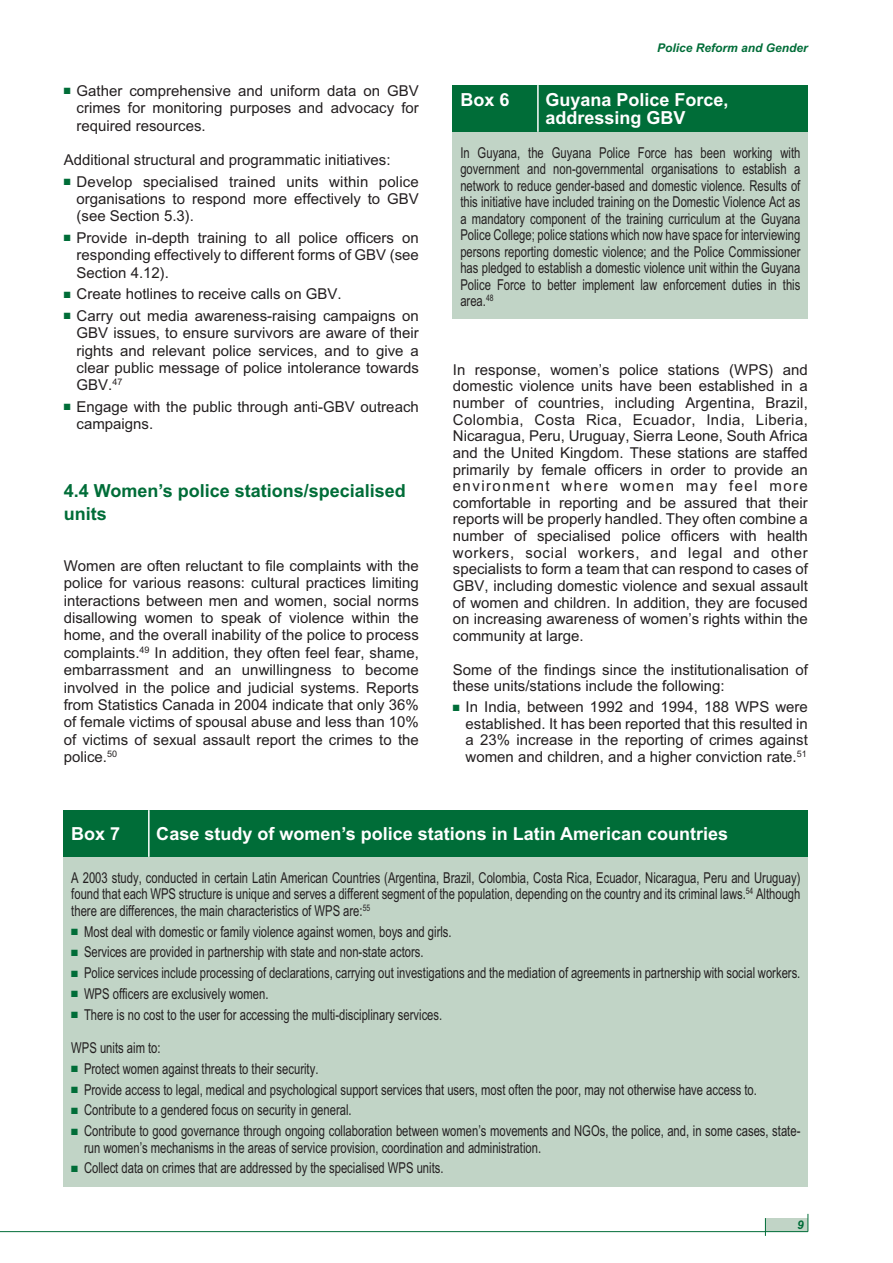
<style>
.page{position:relative;width:893px;height:1263px;background:#fff}
.page>*{position:absolute;margin:0;border:0;box-sizing:border-box;transform-origin:0 0}
.t1{font:700 18px/18px "Arial";color:#fff}
.t2{font:700 18px/22.5px "Arial";color:#006d38}
.t3{font:15px/17.4px "Arial";color:#231f20;text-align:justify}
.t4{font:15px/16.5px "Arial";color:#231f20;text-align:justify;scale:.75 1}
.t5{font:italic 700 12px "Arial";color:#006d38}
.s1{color:#006d38}
</style>
<div class="page">
<div style="left:765px;top:1218px;width:43px;height:13px;background:#c1d4c6"></div>
<hr style="left:0;top:1231px;width:808px;height:1px;background:#006d38">
<svg style="left:765px;top:1218px;width:1px;height:18px"></svg>
<svg style="left:808px;top:1214px;width:1px;height:17px"></svg>
<div style="left:453px;top:110px;width:355px;height:209px;background:#c1d4c6"></div>
<div style="left:453px;top:85px;width:355px;height:47px;background:#006d38"></div>
<hr style="left:537px;top:85px;width:2px;height:47px;background:#fff">
<div style="left:64px;top:835px;width:744px;height:351px;background:#c1d4c6"></div>
<div style="left:64px;top:810px;width:744px;height:47px;background:#006d38"></div>
<hr style="left:148px;top:810px;width:2px;height:47px;background:#fff">
<p class="t3" style="left:77px;top:82px;width:344px;text-indent:-13px"><span class="s1">■</span> Gather comprehensive and uniform data on GBV crimes for monitoring purposes and advocacy for required resources.</p>
<p class="t3" style="left:64px;top:151px;width:328px">Additional structural and programmatic initiatives:</p>
<p class="t3" style="left:77px;top:173px;width:344px;text-indent:-13px"><span class="s1">■</span> Develop specialised trained units within police organisations to respond more effectively to GBV (see Section 5.3).</p>
<p class="t3" style="left:77px;top:229px;width:344px;text-indent:-13px"><span class="s1">■</span> Provide in-depth training to all police officers on responding effectively to different forms of GBV (see Section 4.12).</p>
<p class="t3" style="left:64px;top:285px;width:279px"><span class="s1">■</span> Create hotlines to receive calls on GBV.</p>
<p class="t3" style="left:77px;top:307px;width:344px;text-indent:-13px"><span class="s1">■</span> Carry out media awareness-raising campaigns on GBV issues, to ensure survivors are aware of their rights and relevant police services, and to give a clear public message of police intolerance towards GBV.<sup>47</sup></p>
<p class="t3" style="left:77px;top:398px;width:344px;text-indent:-13px"><span class="s1">■</span> Engage with the public through anti-GBV outreach campaigns.</p>
<p class="t2" style="left:64px;top:480px;width:344px">4.4 Women’s police stations/specialised units</p>
<p class="t3" style="left:64px;top:557px;width:357px">Women are often reluctant to file complaints with the police for various reasons: cultural practices limiting interactions between men and women, social norms disallowing women to speak of violence within the home, and the overall inability of the police to process complaints.<sup>49</sup> In addition, they often feel fear, shame, embarrassment and an unwillingness to become involved in the police and judicial systems. Reports from Statistics Canada in 2004 indicate that only 36% of female victims of spousal abuse and less than 10% of victims of sexual assault report the crimes to the police.<sup>50</sup></p>
<p class="t5" style="left:657px;top:41px;width:152px">Police Reform and Gender</p>
<p class="t1" style="left:460px;top:90px;width:51px">Box 6</p>
<p class="t1" style="left:545px;top:90px;width:185px">Guyana Police Force, addressing GBV</p>
<p class="t4" style="left:460px;top:144px;width:455px">In Guyana, the Guyana Police Force has been working with government and non-governmental organisations to establish a network to reduce gender-based and domestic violence. Results of this initiative have included training on the Domestic Violence Act as a mandatory component of the training curriculum at the Guyana Police College; police stations which now have space for interviewing persons reporting domestic violence; and the Police Commissioner has pledged to establish a domestic violence unit within the Guyana Police Force to better implement law enforcement duties in this area.<sup>48</sup></p>
<p class="t3" style="left:453px;top:361px;width:357px;line-height:16.6px">In response, women’s police stations (WPS) and domestic violence units have been established in a number of countries, including Argentina, Brazil, Colombia, Costa Rica, Ecuador, India, Liberia, Nicaragua, Peru, Uruguay, Sierra Leone, South Africa and the United Kingdom. These stations are staffed primarily by female officers in order to provide an environment where women may feel more comfortable in reporting and be assured that their reports will be properly handled. They often combine a number of specialised police officers with health workers, social workers, and legal and other specialists to form a team that can respond to cases of GBV, including domestic violence and sexual assault of women and children. In addition, they are focused on increasing awareness of women’s rights within the community at large.</p>
<p class="t3" style="left:453px;top:661px;width:357px;line-height:16.6px">Some of the findings since the institutionalisation of these units/stations include the following:</p>
<p class="t3" style="left:466px;top:698px;width:344px;line-height:16.6px;text-indent:-13px"><span class="s1">■</span> In India, between 1992 and 1994, 188 WPS were established. It has been reported that this resulted in a 23% increase in the reporting of crimes against women and children, and a higher conviction rate.<sup>51</sup></p>
<p class="t1" style="left:71px;top:824px;width:51px">Box 7</p>
<p class="t1" style="left:156px;top:824px;width:573px">Case study of women’s police stations in Latin American countries</p>
<p class="t4" style="left:71px;top:869px;width:974px">A 2003 study, conducted in certain Latin American Countries (Argentina, Brazil, Colombia, Costa Rica, Ecuador, Nicaragua, Peru and Uruguay) found that each WPS structure is unique and serves a different segment of the population, depending on the country and its criminal laws.<sup>54</sup> Although there are differences, the main characteristics of WPS are:<sup>55</sup></p>
<p class="t4" style="left:71px;top:923px;width:509px"><span class="s1">■</span> Most deal with domestic or family violence against women, boys and girls.</p>
<p class="t4" style="left:71px;top:944px;width:471px"><span class="s1">■</span> Services are provided in partnership with state and non-state actors.</p>
<p class="t4" style="left:71px;top:965px;width:974px"><span class="s1">■</span> Police services include processing of declarations, carrying out investigations and the mediation of agreements in partnership with social workers.</p>
<p class="t4" style="left:71px;top:985px;width:264px"><span class="s1">■</span> WPS officers are exclusively women.</p>
<p class="t4" style="left:71px;top:1006px;width:496px"><span class="s1">■</span> There is no cost to the user for accessing the multi-disciplinary services.</p>
<p class="t4" style="left:71px;top:1040px;width:121px">WPS units aim to:</p>
<p class="t4" style="left:71px;top:1060px;width:331px"><span class="s1">■</span> Protect women against threats to their security.</p>
<p class="t4" style="left:71px;top:1081px;width:916px"><span class="s1">■</span> Provide access to legal, medical and psychological support services that users, most often the poor, may not otherwise have access to.</p>
<p class="t4" style="left:71px;top:1102px;width:375px"><span class="s1">■</span> Contribute to a gendered focus on security in general.</p>
<p class="t4" style="left:84px;top:1123px;width:957px;text-indent:-13px"><span class="s1">■</span> Contribute to good governance through ongoing collaboration between women’s movements and NGOs, the police, and, in some cases, state&shy;run women’s mechanisms in the areas of service provision, coordination and administration.</p>
<p class="t4" style="left:71px;top:1160px;width:498px"><span class="s1">■</span> Collect data on crimes that are addressed by the specialised WPS units.</p>
<p class="t5" style="left:797px;top:1218px;width:8px">9</p>
</div>
